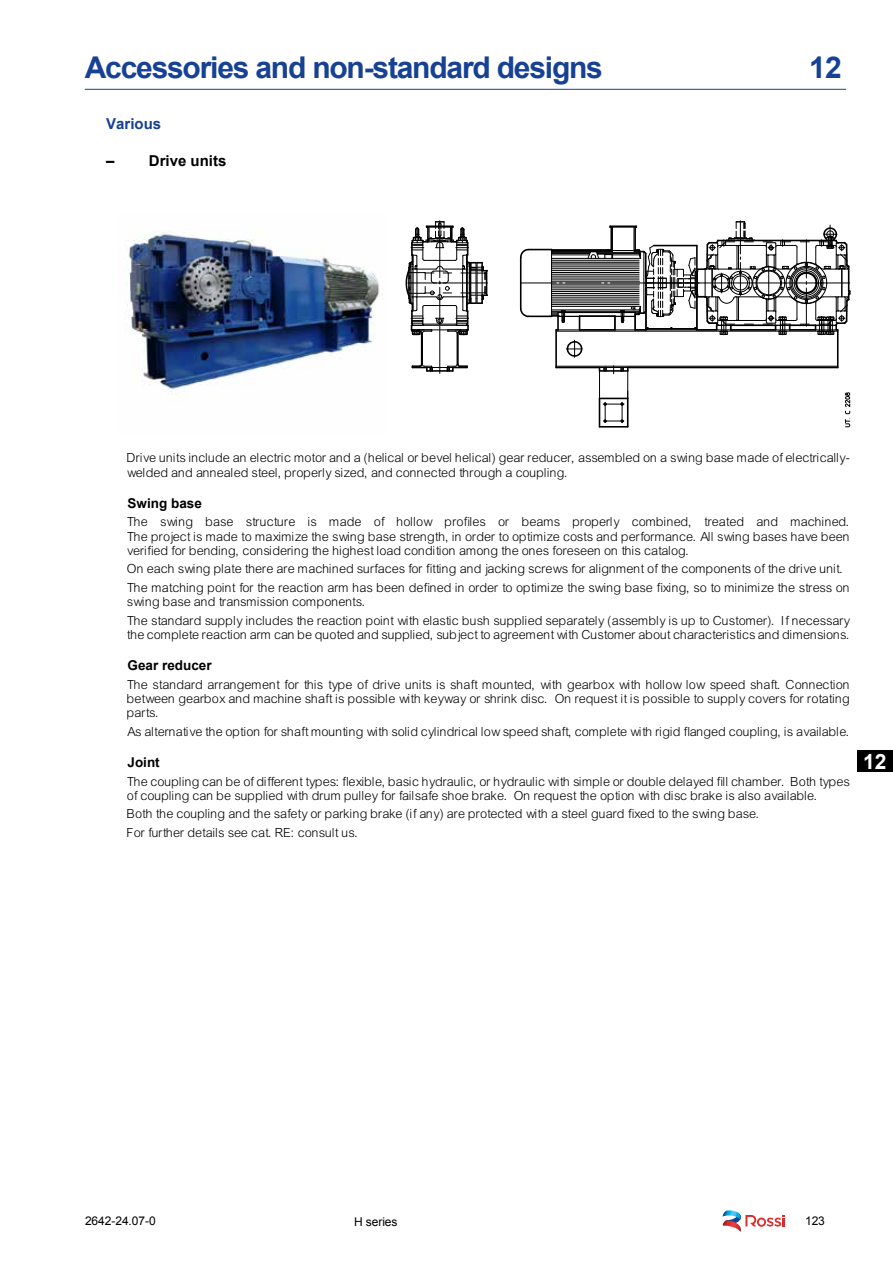
<style>
.page{position:relative;width:893px;height:1263px;background:#fff}
.page>*{position:absolute;margin:0;border:0;box-sizing:border-box;transform-origin:0 0}
.t1{font:700 30px "Arial";letter-spacing:-.04em;color:#164194}
.t2{font:700 21px "Arial";color:#fff}
.t3{font:700 15px "Arial";color:#000}
.t4{font:700 15px "Arial";color:#164194}
.t5{font:13.5px/14.2px "Arial Lgt";color:#000}
.t6{font:700 13.5px "Arial";color:#000}
.t7{font:12px "Arial";letter-spacing:-.005em;color:#000}
</style>
<div class="page">
<div style="left:850px;top:751px;width:43px;height:21px;background:#000"></div>
<div style="left:848px;top:728px;width:9px;height:68px;background:#fff"></div>
<svg style="left:723px;top:1210px;width:61px;height:22px"></svg>
<hr style="left:599px;top:426px;width:29px;height:2px;background:#000">
<svg style="left:845px;top:392px;width:5px;height:36px"></svg>
<hr style="left:555px;top:330px;width:2px;height:37px;background:#000">
<hr style="left:837px;top:330px;width:1px;height:37px;background:#000">
<hr style="left:556px;top:366px;width:49px;height:1px;background:#000">
<hr style="left:628px;top:367px;width:210px;height:1px;background:#000">
<hr style="left:605px;top:366px;width:233px;height:1px;background:#000">
<hr style="left:556px;top:367px;width:43px;height:1px;background:#000">
<svg style="left:599px;top:366px;width:29px;height:60px"></svg>
<svg style="left:519px;top:221px;width:331px;height:136px"></svg>
<img style="left:127px;top:230px;width:253px;height:165px">
<hr style="left:457px;top:333px;width:2px;height:31px;background:#000">
<hr style="left:421px;top:333px;width:1px;height:31px;background:#000">
<hr style="left:422px;top:333px;width:1px;height:31px;background:#000">
<hr style="left:439px;top:326px;width:1px;height:47px;background:#000">
<hr style="left:427px;top:370px;width:26px;height:2px;background:#000">
<svg style="left:412px;top:362px;width:56px;height:9px"></svg>
<svg style="left:405px;top:221px;width:82px;height:114px"></svg>
<hr style="left:85px;top:89px;width:761px;height:1px;background:#164194">
<h1 class="t1" style="left:85px;top:47px;width:520px">Accessories and non-standard designs</h1>
<h1 class="t1" style="left:809px;top:47px;width:34px">12</h1>
<p class="t4" style="left:106px;top:113px;width:57px">Various</p>
<p class="t3" style="left:106px;top:150px;width:122px">– Drive units</p>
<p class="t5" style="left:128px;top:451px;width:724px">Drive units include an electric motor and a (helical or bevel helical) gear reducer, assembled on a swing base made of electrically&shy;welded and annealed steel, properly sized, and connected through a coupling.</p>
<p class="t6" style="left:128px;top:494px;width:76px">Swing base</p>
<p class="t5" style="left:128px;top:515px;width:724px;text-align:justify">The swing base structure is made of hollow profiles or beams properly combined, treated and machined.<br>The project is made to maximize the swing base strength, in order to optimize costs and performance. All swing bases have been verified for bending, considering the highest load condition among the ones foreseen on this catalog.</p>
<p class="t5" style="left:128px;top:560px;width:724px;line-height:18.5px">On each swing plate there are machined surfaces for fitting and jacking screws for alignment of the components of the drive unit.<br>The matching point for the reaction arm has been defined in order to optimize the swing base fixing, so to minimize the stress on</p>
<p class="t5" style="left:128px;top:593px;width:724px;line-height:18.5px">swing base and transmission components.<br>The standard supply includes the reaction point with elastic bush supplied separately (assembly is up to Customer). If necessary</p>
<p class="t5" style="left:128px;top:628px;width:724px">the complete reaction arm can be quoted and supplied, subject to agreement with Customer about characteristics and dimensions.</p>
<p class="t6" style="left:128px;top:657px;width:86px">Gear reducer</p>
<p class="t5" style="left:128px;top:677px;width:724px;text-align:justify">The standard arrangement for this type of drive units is shaft mounted, with gearbox with hollow low speed shaft. Connection between gearbox and machine shaft is possible with keyway or shrink disc. On request it is possible to supply covers for rotating parts.</p>
<p class="t5" style="left:128px;top:724px;width:724px">As alternative the option for shaft mounting with solid cylindrical low speed shaft, complete with rigid flanged coupling, is available.</p>
<p class="t6" style="left:128px;top:753px;width:34px">Joint</p>
<p class="t5" style="left:128px;top:774px;width:724px">The coupling can be of different types: flexible, basic hydraulic, or hydraulic with simple or double delayed fill chamber. Both types of coupling can be supplied with drum pulley for failsafe shoe brake. On request the option with disc brake is also available.</p>
<p class="t5" style="left:128px;top:805px;width:634px;line-height:18.5px">Both the coupling and the safety or parking brake (if any) are protected with a steel guard fixed to the swing base.<br>For further details see cat. RE: consult us.</p>
<h2 class="t2" style="left:863px;top:748px;width:25px">12</h2>
<p class="t7" style="left:85px;top:1213px;width:72px">2642-24.07-0</p>
<p class="t7" style="left:354px;top:1213px;width:45px">H series</p>
<p class="t7" style="left:805px;top:1213px;width:21px">123</p>
</div>
